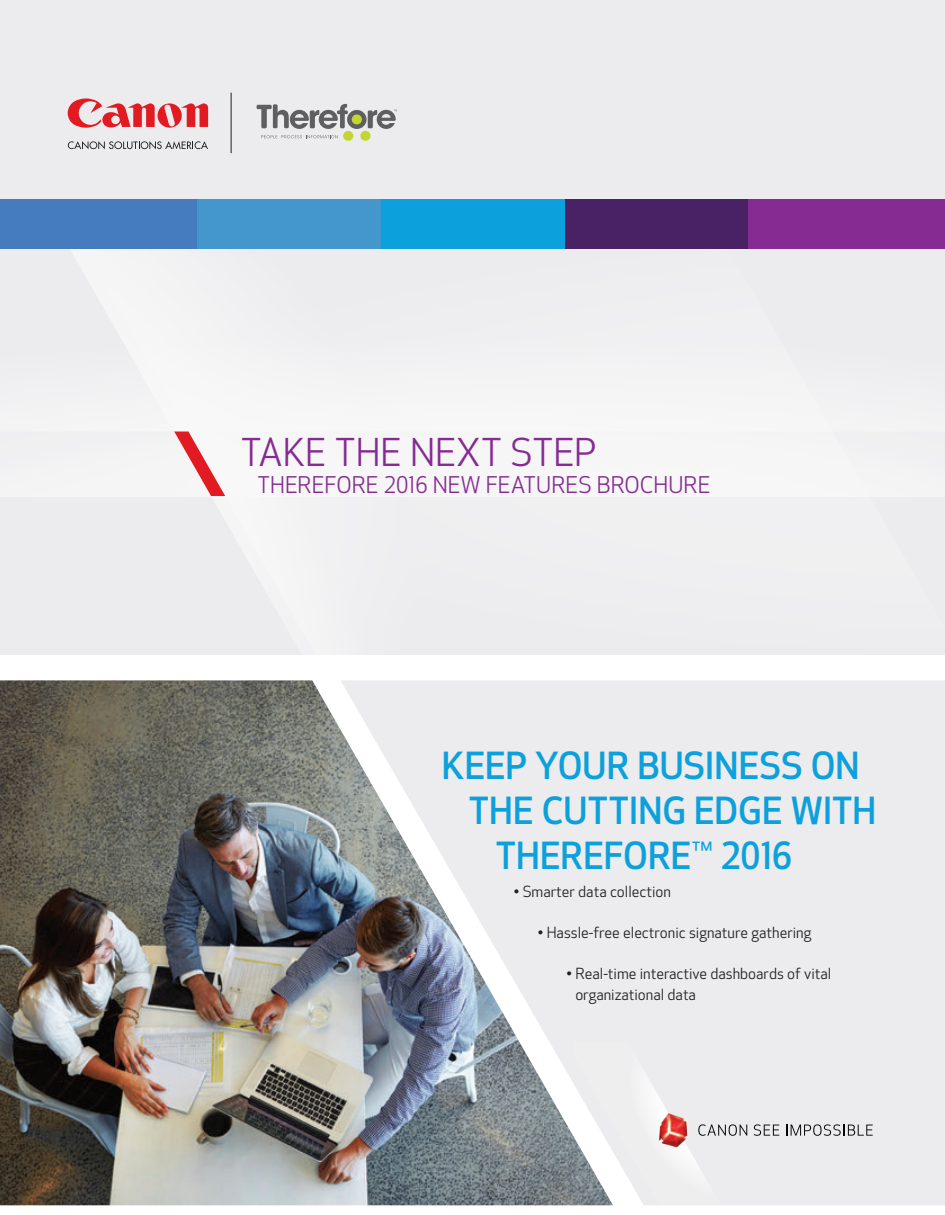
<style>
.page{position:relative;width:945px;height:1215px;background:#fff}
.page>*{position:absolute;margin:0;border:0;box-sizing:border-box;transform-origin:0 0}
.A_Header-Cover{font:37.5px "Optic Sans 201";color:#862b91}
.A_Header-Cover-2{font:500 36.6px "Optic Sans 301";color:#0ca0dc}
.A_Header-Cover-3{font:22.5px "Optic Sans 201";color:#862b91}
.Body_Text{font:15px/21px "Optic Sans 201";color:#231f20}
.s1{font-family:"Optic Sans 201";font-weight:400}
</style>
<div class="page">
<div style="left:0;top:0;width:945px;height:199px;background:#ececee"></div>
<svg style="left:68px;top:141px;width:140px;height:8px"></svg>
<svg style="left:68px;top:98px;width:140px;height:30px"></svg>
<div style="left:613px;top:680px;width:332px;height:525px;background:#ececee"></div>
<img style="left:0;top:680px;width:613px;height:525px">
<svg style="left:573px;top:1041px;width:174px;height:165px"></svg>
<svg style="left:754px;top:1124px;width:25px;height:12px"></svg>
<svg style="left:786px;top:1124px;width:87px;height:12px"></svg>
<svg style="left:261px;top:135px;width:77px;height:3px"></svg>
<svg style="left:347px;top:110px;width:20px;height:19px"></svg>
<div style="left:352px;top:114px;width:10px;height:10px;background:#c1d72f;border-radius:50%"></div>
<div style="left:343px;top:131px;width:10px;height:10px;background:#c1d72f;border-radius:50%"></div>
<div style="left:360px;top:131px;width:11px;height:10px;background:#c1d72f;border-radius:50%"></div>
<svg style="left:257px;top:104px;width:91px;height:25px"></svg>
<svg style="left:368px;top:109px;width:29px;height:20px"></svg>
<hr style="left:231px;top:93px;width:1px;height:60px;background:#231f20">
<div style="left:0;top:496px;width:945px;height:159px;background:#ededef"></div>
<div style="left:0;top:249px;width:945px;height:247px;background:#f2f2f3"></div>
<div style="left:81px;top:496px;width:636px;height:159px;background:#eeeeef"></div>
<svg style="left:174px;top:431px;width:51px;height:65px"></svg>
<div style="left:0;top:199px;width:198px;height:50px;background:#457bbf"></div>
<div style="left:198px;top:199px;width:183px;height:50px;background:#4397cc"></div>
<div style="left:381px;top:199px;width:184px;height:50px;background:#0ca0dc"></div>
<div style="left:565px;top:199px;width:183px;height:50px;background:#482264"></div>
<div style="left:748px;top:199px;width:197px;height:50px;background:#862b91"></div>
<p class="A_Header-Cover" style="left:241px;top:431px;width:357px">TAKE THE NEXT STEP</p>
<p class="A_Header-Cover-3" style="left:257px;top:472px;width:455px">THEREFORE 2016 NEW FEATURES BROCHURE</p>
<p class="A_Header-Cover-2" style="left:442px;top:745px;width:419px">KEEP YOUR BUSINESS ON</p>
<p class="A_Header-Cover-2" style="left:469px;top:790px;width:409px">THE CUTTING EDGE WITH</p>
<p class="A_Header-Cover-2" style="left:496px;top:835px;width:298px">THEREFORE<span class="s1">™</span> 2016</p>
<p class="Body_Text" style="left:514px;top:881px;width:159px">• Smarter data collection</p>
<p class="Body_Text" style="left:538px;top:923px;width:275px">• Hassle-free electronic signature gathering</p>
<p class="Body_Text" style="left:575px;top:964px;width:258px;text-indent:-9px">• Real-time interactive dashboards of vital organizational data</p>
</div>
